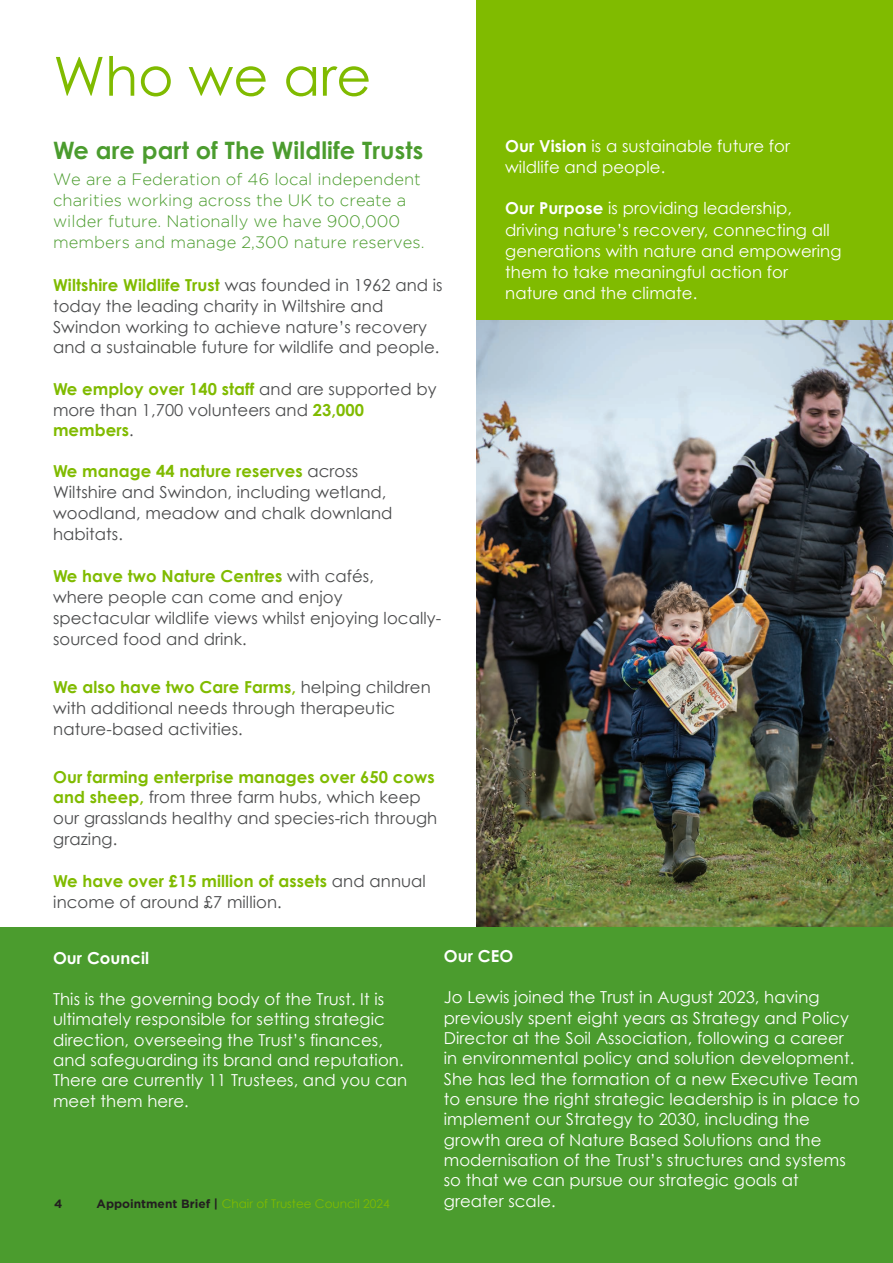
<style>
.page{position:relative;width:893px;height:1263px;background:#fff}
.page>*{position:absolute;margin:0;border:0;box-sizing:border-box;transform-origin:0 0}
.t1{font:54px "Century Gothic Pro";color:#80bb00}
.t2{font:700 24px "Century Gothic Pro";letter-spacing:.005em;color:#4b9c2e}
.t3{font:16.5px/20.4px "Century Gothic";letter-spacing:.005em;color:#fff}
.t4{font:16.5px/21px "Century Gothic";letter-spacing:.005em;color:#4b4c4d}
.t5{font:300 16.5px/21px "Gotham";letter-spacing:.005em;color:#4b9c2e}
.t6{font:700 16.5px "Century Gothic Pro";letter-spacing:.005em;color:#fff}
.t7{font:12px "Century Gothic";color:#80bb00}
.t8{font:700 12px "Gotham";color:#231f20}
.s1{font-weight:700;color:#80bb00}
.s2{font-family:"Century Gothic Pro";font-weight:700}
.s3{font-family:"Gotham";font-weight:700;color:#231f20}
</style>
<div class="page">
<div style="left:476px;top:0;width:417px;height:409px;background:#80bb00"></div>
<div style="left:0;top:927px;width:892px;height:336px;background:#4b9c2e"></div>
<img style="left:477px;top:321px;width:415px;height:605px">
<h1 class="t1" style="left:53px;top:43px;width:320px">Who we are</h1>
<h2 class="t2" style="left:53px;top:135px;width:372px">We are part of The Wildlife Trusts</h2>
<p class="t5" style="left:53px;top:168px;width:373px">We are a Federation of 46 local independent charities working across the UK to create a wilder future. Nationally we have 900,000 members and manage 2,300 nature reserves.</p>
<p class="t4" style="left:53px;top:274px;width:391px"><span class="s1">Wiltshire Wildlife Trust</span> was founded in 1962 and is today the leading charity in Wiltshire and Swindon working to achieve nature’s recovery and a sustainable future for wildlife and people.</p>
<p class="t4" style="left:53px;top:379px;width:385px;line-height:20.4px"><span class="s1">We employ over 140 staff</span> and are supported by more than 1,700 volunteers and <span class="s1">23,000 members</span>.</p>
<p class="t4" style="left:53px;top:460px;width:341px"><span class="s1">We manage 44 nature reserves</span> across<br>Wiltshire and Swindon, including wetland, woodland, meadow and chalk downland habitats.</p>
<p class="t4" style="left:53px;top:565px;width:390px"><span class="s1">We have two Nature Centres</span> with cafés,<br>where people can come and enjoy spectacular wildlife views whilst enjoying locally&shy;sourced food and drink.</p>
<p class="t4" style="left:53px;top:676px;width:379px"><span class="s1">We also have two Care Farms,</span> helping children with additional needs through therapeutic nature-based activities.</p>
<p class="t4" style="left:53px;top:766px;width:386px"><span class="s1">Our farming enterprise manages over 650 cows and sheep,</span> from three farm hubs, which keep our grasslands healthy and species-rich through grazing.</p>
<p class="t4" style="left:53px;top:870px;width:374px"><span class="s1">We have over £15 million of assets</span> and annual income of around £7 million.</p>
<p class="t3" style="left:505px;top:135px;width:286px;line-height:21.3px"><span class="s2">Our Vision</span> is a sustainable future for wildlife and people.</p>
<p class="t3" style="left:505px;top:197px;width:338px;line-height:21.1px"><span class="s2">Our Purpose</span> is providing leadership, driving nature’s recovery, connecting all generations with nature and empowering them to take meaningful action for nature and the climate.</p>
<p class="t6" style="left:53px;top:947px;width:98px">Our Council</p>
<p class="t3" style="left:53px;top:989px;width:356px">This is the governing body of the Trust. It is ultimately responsible for setting strategic direction, overseeing the Trust’s finances, and safeguarding its brand and reputation.<br>There are currently 11 Trustees, and you can meet them here.</p>
<p class="t8" style="left:54px;top:1196px;width:10px">4</p>
<p class="t7" style="left:97px;top:1196px;width:295px"><span class="s3">Appointment Brief |</span> Chair of Trustee Council 2024</p>
<p class="t6" style="left:444px;top:946px;width:71px">Our CEO</p>
<p class="t3" style="left:444px;top:987px;width:417px">Jo Lewis joined the Trust in August 2023, having previously spent eight years as Strategy and Policy Director at the Soil Association, following a career in environmental policy and solution development.<br>She has led the formation of a new Executive Team to ensure the right strategic leadership is in place to implement our Strategy to 2030, including the growth area of Nature Based Solutions and the modernisation of the Trust’s structures and systems so that we can pursue our strategic goals at greater scale.</p>
</div>
